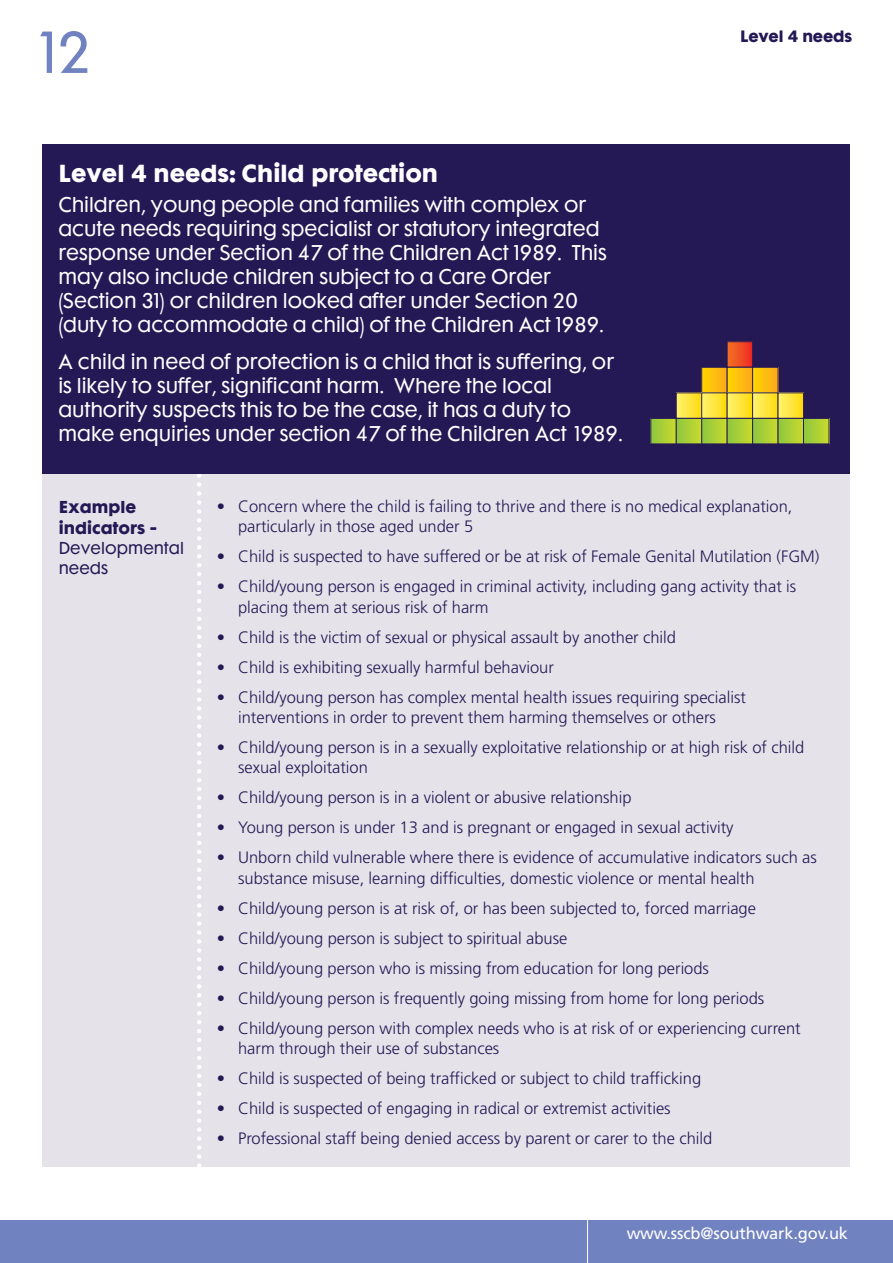
<style>
.page{position:relative;width:893px;height:1263px;background:#fff}
.page>*{position:absolute;margin:0;border:0;box-sizing:border-box;transform-origin:0 0}
.t1{font:54px "Cg Futura Maxi";color:#7082c0}
.t2{font:700 22.5px "Cg Futura Maxi";color:#fff}
.t3{font:19.5px/24px "Cg Futura Maxi";color:#fff}
.t4{font:300 16.5px/20.2px "Frutiger";color:#241855}
.t5{font:16.5px "Frutiger";letter-spacing:-.01em;color:#fff}
.t6{font:700 15.75px/20.2px "Cg Futura Maxi";letter-spacing:.005em;color:#241855}
.t7{font:15.75px/20.2px "Cg Futura Maxi";letter-spacing:.005em;color:#241855}
.t8{font:700 15px "Cg Futura Maxi";letter-spacing:-.01em;color:#241855}
</style>
<div class="page">
<div style="left:43px;top:323px;width:807px;height:844px;background:#e5e3e9"></div>
<svg style="left:197px;top:474px;width:4px;height:693px"></svg>
<div style="left:43px;top:145px;width:807px;height:329px;background:#241855"></div>
<svg style="left:729px;top:343px;width:22px;height:23px"></svg>
<div style="left:727px;top:341px;width:26px;height:27px;border:1px solid #241855"></div>
<svg style="left:703px;top:369px;width:23px;height:22px"></svg>
<div style="left:701px;top:367px;width:27px;height:26px;border:1px solid #241855"></div>
<svg style="left:729px;top:369px;width:22px;height:22px"></svg>
<div style="left:727px;top:367px;width:26px;height:26px;border:1px solid #241855"></div>
<svg style="left:754px;top:369px;width:22px;height:22px"></svg>
<div style="left:752px;top:367px;width:26px;height:26px;border:1px solid #241855"></div>
<svg style="left:678px;top:394px;width:22px;height:23px"></svg>
<div style="left:676px;top:392px;width:26px;height:27px;border:1px solid #241855"></div>
<svg style="left:703px;top:394px;width:23px;height:23px"></svg>
<div style="left:701px;top:392px;width:27px;height:27px;border:1px solid #241855"></div>
<svg style="left:729px;top:394px;width:22px;height:23px"></svg>
<svg style="left:754px;top:394px;width:22px;height:23px"></svg>
<div style="left:752px;top:392px;width:26px;height:27px;border:1px solid #241855"></div>
<svg style="left:780px;top:394px;width:22px;height:23px"></svg>
<div style="left:778px;top:392px;width:26px;height:27px;border:1px solid #241855"></div>
<svg style="left:652px;top:420px;width:23px;height:22px"></svg>
<div style="left:650px;top:418px;width:27px;height:26px;border:1px solid #241855"></div>
<svg style="left:678px;top:420px;width:22px;height:22px"></svg>
<div style="left:676px;top:418px;width:26px;height:26px;border:1px solid #241855"></div>
<svg style="left:703px;top:420px;width:23px;height:22px"></svg>
<div style="left:701px;top:418px;width:27px;height:26px;border:1px solid #241855"></div>
<svg style="left:729px;top:420px;width:22px;height:22px"></svg>
<div style="left:727px;top:418px;width:26px;height:26px;border:1px solid #241855"></div>
<svg style="left:754px;top:420px;width:22px;height:22px"></svg>
<div style="left:752px;top:418px;width:26px;height:26px;border:1px solid #241855"></div>
<svg style="left:780px;top:420px;width:22px;height:22px"></svg>
<div style="left:778px;top:418px;width:26px;height:26px;border:1px solid #241855"></div>
<svg style="left:805px;top:420px;width:22px;height:22px"></svg>
<div style="left:803px;top:418px;width:26px;height:26px;border:1px solid #241855"></div>
<div style="left:0;top:1220px;width:893px;height:43px;background:#7082c0"></div>
<hr style="left:587px;top:1220px;width:1px;height:43px;background:#fff">
<h1 class="t1" style="left:40px;top:32px;width:53px">12</h1>
<p class="t8" style="left:740px;top:30px;width:114px">Level 4 needs</p>
<h2 class="t2" style="left:58px;top:165px;width:381px">Level 4 needs: Child protection</h2>
<p class="t3" style="left:58px;top:195px;width:550px">Children, young people and families with complex or acute needs requiring specialist or statutory integrated response under Section 47 of the Children Act 1989. This may also include children subject to a Care Order (Section 31) or children looked after under Section 20 (duty to accommodate a child) of the Children Act 1989.</p>
<p class="t3" style="left:58px;top:352px;width:566px">A child in need of protection is a child that is suffering, or is likely to suffer, significant harm. Where the local authority suspects this to be the case, it has a duty to make enquiries under section 47 of the Children Act 1989.</p>
<p class="t6" style="left:59px;top:499px;width:100px">Example indicators -</p>
<p class="t7" style="left:59px;top:539px;width:127px">Developmental needs</p>
<p class="t4" style="left:238px;top:498px;width:556px;text-indent:-21px">• Concern where the child is failing to thrive and there is no medical explanation, particularly in those aged under 5</p>
<p class="t4" style="left:217px;top:548px;width:604px">• Child is suspected to have suffered or be at risk of Female Genital Mutilation (FGM)</p>
<p class="t4" style="left:238px;top:578px;width:560px;text-indent:-21px">• Child/young person is engaged in criminal activity, including gang activity that is placing them at serious risk of harm</p>
<p class="t4" style="left:217px;top:628px;width:461px">• Child is the victim of sexual or physical assault by another child</p>
<p class="t4" style="left:217px;top:658px;width:338px">• Child is exhibiting sexually harmful behaviour</p>
<p class="t4" style="left:217px;top:688px;width:531px;text-align:center">• Child/young person has complex mental health issues requiring specialist interventions in order to prevent them harming themselves or others</p>
<p class="t4" style="left:238px;top:738px;width:568px;text-indent:-21px">• Child/young person is in a sexually exploitative relationship or at high risk of child sexual exploitation</p>
<p class="t4" style="left:217px;top:789px;width:416px">• Child/young person is in a violent or abusive relationship</p>
<p class="t4" style="left:217px;top:819px;width:518px">• Young person is under 13 and is pregnant or engaged in sexual activity</p>
<p class="t4" style="left:238px;top:849px;width:580px;text-indent:-21px">• Unborn child vulnerable where there is evidence of accumulative indicators such as substance misuse, learning difficulties, domestic violence or mental health</p>
<p class="t4" style="left:217px;top:899px;width:541px">• Child/young person is at risk of, or has been subjected to, forced marriage</p>
<p class="t4" style="left:217px;top:929px;width:352px">• Child/young person is subject to spiritual abuse</p>
<p class="t4" style="left:217px;top:959px;width:494px">• Child/young person who is missing from education for long periods</p>
<p class="t4" style="left:217px;top:989px;width:549px">• Child/young person is frequently going missing from home for long periods</p>
<p class="t4" style="left:238px;top:1019px;width:564px;text-indent:-21px">• Child/young person with complex needs who is at risk of or experiencing current harm through their use of substances</p>
<p class="t4" style="left:217px;top:1069px;width:486px">• Child is suspected of being trafficked or subject to child trafficking</p>
<p class="t4" style="left:217px;top:1100px;width:455px">• Child is suspected of engaging in radical or extremist activities</p>
<p class="t4" style="left:217px;top:1130px;width:497px">• Professional staff being denied access by parent or carer to the child</p>
<p class="t5" style="left:627px;top:1226px;width:223px">www.sscb@southwark.gov.uk</p>
</div>
